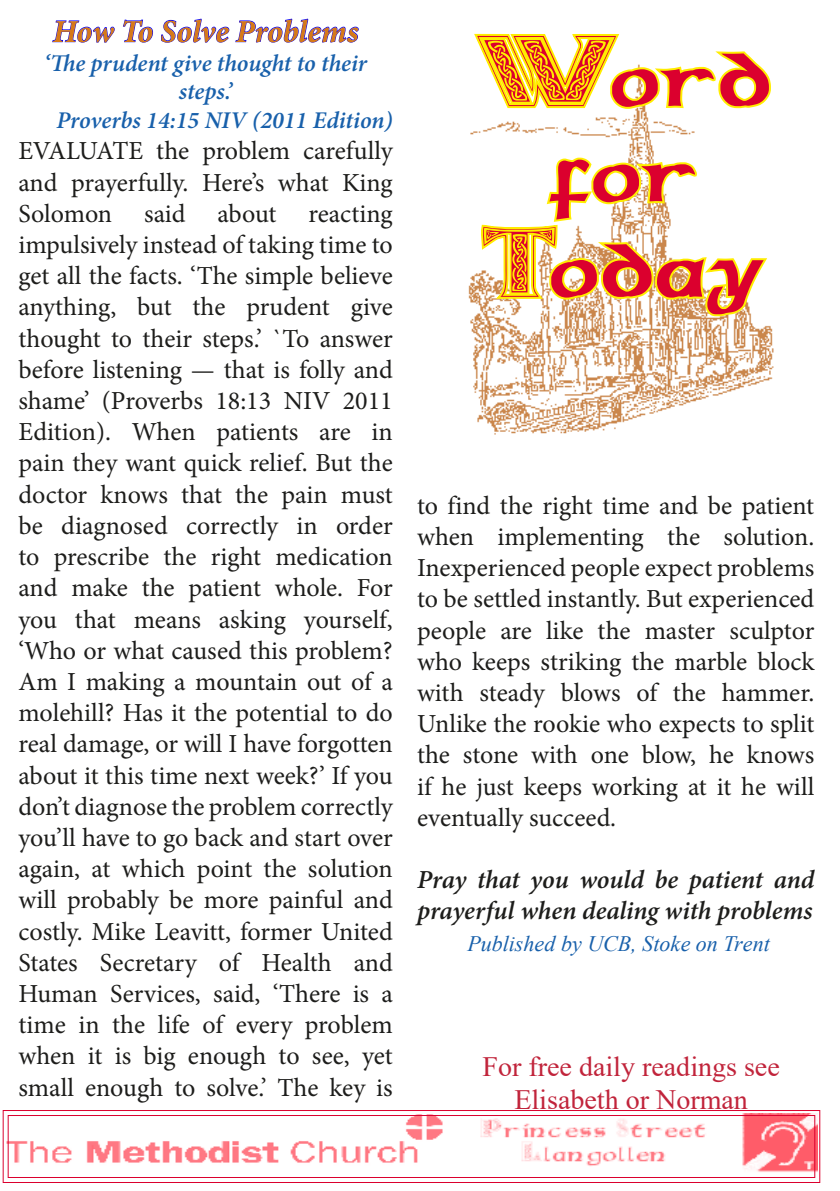
<style>
.page{position:relative;width:840px;height:1191px;background:#fff}
.page>*{position:absolute;margin:0;border:0;box-sizing:border-box;transform-origin:0 0}
.t1{font:70px/95.4px "Celticmd Decorative W Drop Caps";letter-spacing:-.045em;color:#db002e;text-align:center}
.t2{font:italic 700 32px "Minion Pro";letter-spacing:-.005em;color:#d67918}
.t3{font:28px/33.6px "Times New Roman";color:#c1243b;text-align:center}
.t4{font:26px/31.2px "Minion Pro";color:#1d1d1b;text-align:justify}
.t5{font:italic 600 26px/31.2px "Minion Pro";letter-spacing:-.005em;color:#1d1d1b}
.t6{font:italic 600 24px "Minion Pro";color:#1860ab}
.t7{font:italic 22px "Times New Roman";color:#1860ab}
</style>
<div class="page">
<svg style="left:2px;top:1110px;width:818px;height:73px"></svg>
<div style="left:8px;top:1115px;width:806px;height:63px;border:1px solid #db002e"></div>
<img style="left:468px;top:132px;width:306px;height:303px">
<svg style="left:471px;top:33px;width:301px;height:106px"></svg>
<svg style="left:478px;top:150px;width:292px;height:202px"></svg>
<svg style="left:52px;top:20px;width:63px;height:23px"></svg>
<svg style="left:123px;top:19px;width:30px;height:24px"></svg>
<svg style="left:161px;top:18px;width:198px;height:25px"></svg>
<p class="t2" style="left:53px;top:9px;width:307px">How To Solve Problems</p>
<p class="t6" style="left:44px;top:46px;width:324px">‘The prudent give thought to their</p>
<p class="t6" style="left:179px;top:75px;width:55px">steps.’</p>
<p class="t6" style="left:56px;top:104px;width:338px">Proverbs 14:15 NIV (2011 Edition)</p>
<p class="t4" style="left:18px;top:136px;width:375px">EVALUATE the problem carefully and prayerfully. Here’s what King Solomon said about reacting impulsively instead of taking time to get all the facts. ‘The simple believe anything, but the prudent give thought to their steps.’ `To answer before listening — that is folly and shame’ (Proverbs 18:13 NIV 2011<br>Edition). When patients are in pain they want quick relief. But the doctor knows that the pain must be diagnosed correctly in order to prescribe the right medication and make the patient whole. For you that means asking yourself, ‘Who or what caused this problem?<br>Am I making a mountain out of a molehill? Has it the potential to do real damage, or will I have forgotten about it this time next week?’ If you don’t diagnose the problem correctly you’ll have to go back and start over again, at which point the solution will probably be more painful and costly. Mike Leavitt, former United States Secretary of Health and Human Services, said, ‘There is a time in the life of every problem when it is big enough to see, yet small enough to solve.’ The key is</p>
<h1 class="t1" style="left:477px;top:32px;width:296px">Word for<br>Today</h1>
<p class="t4" style="left:417px;top:490px;width:398px">to find the right time and be patient when implementing the solution.<br>Inexperienced people expect problems to be settled instantly. But experienced people are like the master sculptor who keeps striking the marble block with steady blows of the hammer.<br>Unlike the rookie who expects to split the stone with one blow, he knows if he just keeps working at it he will eventually succeed.</p>
<p class="t5" style="left:417px;top:864px;width:398px">Pray that you would be patient and prayerful when dealing with problems</p>
<p class="t7" style="left:467px;top:928px;width:304px">Published by UCB, Stoke on Trent</p>
<p class="t3" style="left:482px;top:1048px;width:299px">For free daily readings see<br>Elisabeth or Norman</p>
</div>
